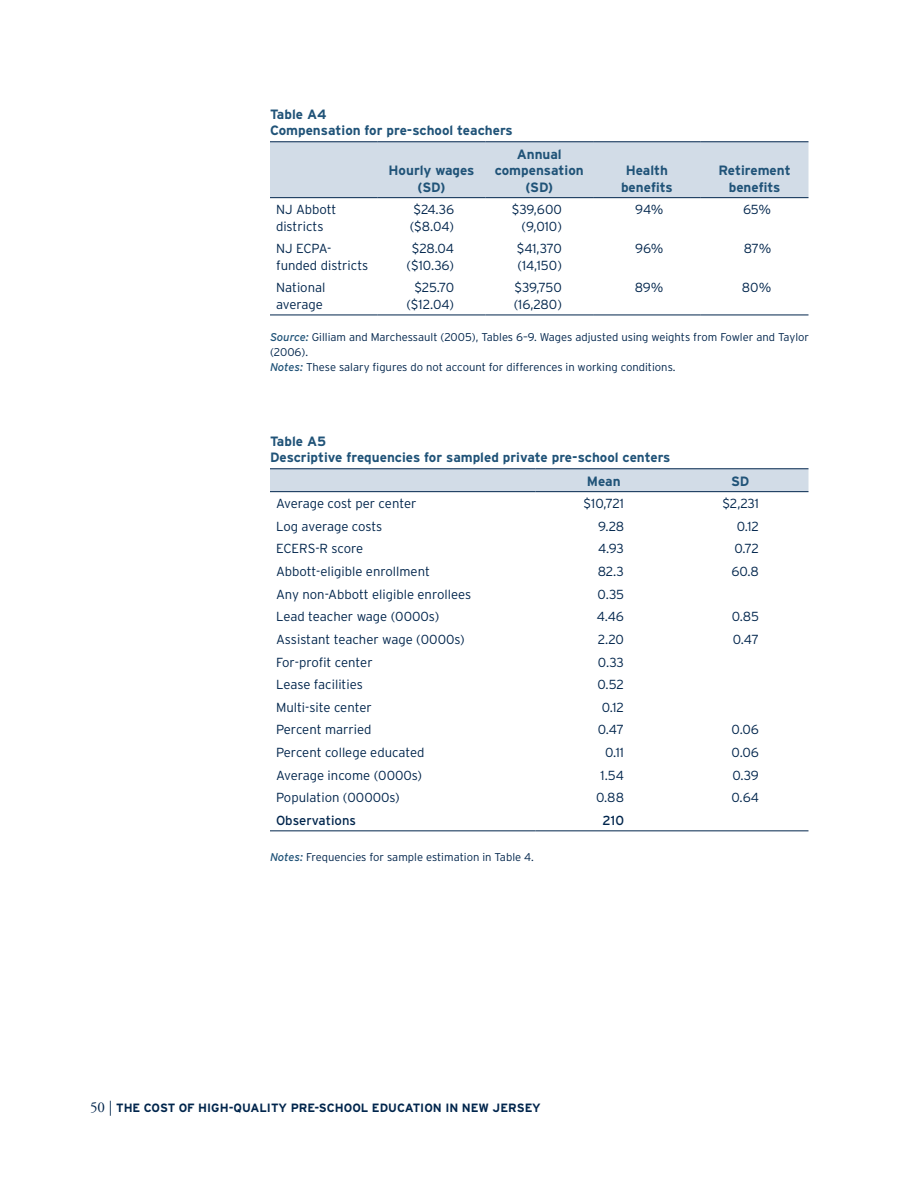
<style>
.page{position:relative;width:918px;height:1188px;background:#fff}
.page>*{position:absolute;margin:0;border:0;box-sizing:border-box;transform-origin:0 0}
.t1{font:15px "Adobe Garamond Pro";color:#00254c}
.t2{font:700 13.5px/16.5px "Interstate";color:#205378;text-align:center}
.t3{font:300 13.2px/16.5px "Interstate";color:#00254c}
.t4{font:13.2px "Interstate";color:#00254c}
.t5{font:700 12px "Interstate";color:#00254c}
.t6{font:300 11.25px/15px "Interstate";color:#00254c}
.s1{font-weight:400;font-style:italic;color:#205378}
.s2{font-family:"Interstate";font-weight:700;font-size:12px}
</style>
<div class="page">
<div style="left:270px;top:142px;width:538px;height:55px;background:#d2dce7"></div>
<hr style="left:270px;top:315px;width:108px;height:1px;background:#00254c">
<hr style="left:378px;top:315px;width:107px;height:1px;background:#00254c">
<hr style="left:485px;top:315px;width:108px;height:1px;background:#00254c">
<hr style="left:593px;top:315px;width:108px;height:1px;background:#00254c">
<hr style="left:701px;top:315px;width:108px;height:1px;background:#00254c">
<hr style="left:270px;top:141px;width:108px;height:1px;background:#00254c">
<hr style="left:378px;top:141px;width:107px;height:1px;background:#00254c">
<hr style="left:485px;top:141px;width:108px;height:1px;background:#00254c">
<hr style="left:593px;top:141px;width:108px;height:1px;background:#00254c">
<hr style="left:701px;top:141px;width:108px;height:1px;background:#00254c">
<hr style="left:270px;top:197px;width:108px;height:1px;background:#00254c">
<hr style="left:378px;top:197px;width:107px;height:1px;background:#00254c">
<hr style="left:485px;top:197px;width:108px;height:1px;background:#00254c">
<hr style="left:593px;top:197px;width:108px;height:1px;background:#00254c">
<hr style="left:701px;top:197px;width:108px;height:1px;background:#00254c">
<div style="left:270px;top:469px;width:538px;height:22px;background:#d2dce7"></div>
<hr style="left:270px;top:830px;width:266px;height:1px;background:#00254c">
<hr style="left:536px;top:830px;width:136px;height:1px;background:#00254c">
<hr style="left:672px;top:830px;width:137px;height:1px;background:#00254c">
<hr style="left:270px;top:468px;width:266px;height:1px;background:#00254c">
<hr style="left:536px;top:468px;width:136px;height:1px;background:#00254c">
<hr style="left:672px;top:468px;width:137px;height:1px;background:#00254c">
<hr style="left:270px;top:491px;width:266px;height:1px;background:#00254c">
<hr style="left:536px;top:491px;width:136px;height:1px;background:#00254c">
<hr style="left:672px;top:491px;width:137px;height:1px;background:#00254c">
<p class="t2" style="left:270px;top:106px;width:244px;text-align:left">Table A4<br>Compensation for pre-school teachers</p>
<p class="t2" style="left:389px;top:162px;width:88px">Hourly wages (SD)</p>
<p class="t2" style="left:495px;top:146px;width:91px">Annual compensation (SD)</p>
<p class="t2" style="left:621px;top:162px;width:53px">Health benefits</p>
<p class="t2" style="left:719px;top:162px;width:73px">Retirement benefits</p>
<p class="t3" style="left:276px;top:201px;width:62px">NJ Abbott districts</p>
<p class="t3" style="left:410px;top:201px;width:46px">$24.36 ($8.04)</p>
<p class="t3" style="left:512px;top:201px;width:52px;text-align:right">$39,600 (9,010)</p>
<p class="t3" style="left:635px;top:201px;width:30px">94%</p>
<p class="t3" style="left:743px;top:201px;width:30px">65%</p>
<p class="t3" style="left:276px;top:240px;width:94px">NJ ECPA&shy;funded districts</p>
<p class="t3" style="left:407px;top:240px;width:49px;text-align:center">$28.04 ($10.36)</p>
<p class="t3" style="left:517px;top:240px;width:47px">$41,370 (14,150)</p>
<p class="t3" style="left:635px;top:240px;width:30px">96%</p>
<p class="t3" style="left:744px;top:240px;width:29px">87%</p>
<p class="t3" style="left:276px;top:279px;width:51px">National average</p>
<p class="t3" style="left:406px;top:279px;width:49px;text-align:right">$25.70 ($12.04)</p>
<p class="t3" style="left:514px;top:279px;width:50px">$39,750 (16,280)</p>
<p class="t3" style="left:635px;top:279px;width:30px">89%</p>
<p class="t3" style="left:742px;top:279px;width:31px">80%</p>
<p class="t6" style="left:270px;top:329px;width:541px"><span class="s1">Source:</span> Gilliam and Marchessault (2005), Tables 6–9. Wages adjusted using weights from Fowler and Taylor (2006).<br><span class="s1">Notes:</span> These salary figures do not account for differences in working conditions.</p>
<p class="t2" style="left:270px;top:433px;width:402px;text-align:left">Table A5<br>Descriptive frequencies for sampled private pre-school centers</p>
<p class="t2" style="left:587px;top:473px;width:35px">Mean</p>
<p class="t2" style="left:731px;top:473px;width:20px">SD</p>
<p class="t3" style="left:276px;top:495px;width:142px">Average cost per center</p>
<p class="t3" style="left:584px;top:495px;width:42px">$10,721</p>
<p class="t3" style="left:722px;top:495px;width:38px">$2,231</p>
<p class="t3" style="left:276px;top:518px;width:108px">Log average costs</p>
<p class="t3" style="left:598px;top:518px;width:27px">9.28</p>
<p class="t3" style="left:737px;top:518px;width:24px">0.12</p>
<p class="t3" style="left:276px;top:540px;width:89px">ECERS-R score</p>
<p class="t3" style="left:598px;top:540px;width:27px">4.93</p>
<p class="t3" style="left:734px;top:540px;width:26px">0.72</p>
<p class="t3" style="left:276px;top:563px;width:155px">Abbott-eligible enrollment</p>
<p class="t3" style="left:598px;top:563px;width:28px">82.3</p>
<p class="t3" style="left:731px;top:563px;width:29px">60.8</p>
<p class="t3" style="left:276px;top:586px;width:197px">Any non-Abbott eligible enrollees</p>
<p class="t3" style="left:598px;top:586px;width:28px">0.35</p>
<p class="t3" style="left:276px;top:608px;width:165px">Lead teacher wage (0000s)</p>
<p class="t3" style="left:597px;top:608px;width:29px">4.46</p>
<p class="t3" style="left:732px;top:608px;width:29px">0.85</p>
<p class="t3" style="left:276px;top:631px;width:190px">Assistant teacher wage (0000s)</p>
<p class="t3" style="left:598px;top:631px;width:28px">2.20</p>
<p class="t3" style="left:733px;top:631px;width:28px">0.47</p>
<p class="t3" style="left:276px;top:654px;width:98px">For-profit center</p>
<p class="t3" style="left:598px;top:654px;width:28px">0.33</p>
<p class="t3" style="left:276px;top:676px;width:88px">Lease facilities</p>
<p class="t3" style="left:598px;top:676px;width:28px">0.52</p>
<p class="t3" style="left:276px;top:699px;width:97px">Multi-site center</p>
<p class="t3" style="left:602px;top:699px;width:24px">0.12</p>
<p class="t3" style="left:276px;top:721px;width:97px">Percent married</p>
<p class="t3" style="left:598px;top:721px;width:28px">0.47</p>
<p class="t3" style="left:732px;top:721px;width:29px">0.06</p>
<p class="t3" style="left:276px;top:744px;width:150px">Percent college educated</p>
<p class="t3" style="left:605px;top:744px;width:20px">0.11</p>
<p class="t3" style="left:732px;top:744px;width:29px">0.06</p>
<p class="t3" style="left:276px;top:767px;width:148px">Average income (0000s)</p>
<p class="t3" style="left:601px;top:767px;width:25px">1.54</p>
<p class="t3" style="left:732px;top:767px;width:28px">0.39</p>
<p class="t3" style="left:276px;top:789px;width:125px">Population (00000s)</p>
<p class="t3" style="left:596px;top:789px;width:29px">0.88</p>
<p class="t3" style="left:732px;top:789px;width:29px">0.64</p>
<p class="t4" style="left:276px;top:813px;width:82px">Observations</p>
<p class="t4" style="left:603px;top:813px;width:23px">210</p>
<p class="t6" style="left:270px;top:849px;width:265px"><span class="s1">Notes:</span> Frequencies for sample estimation in Table 4.</p>
<p class="t1" style="left:90px;top:1098px;width:35px">50 | <span class="s2">the</span></p>
<p class="t5" style="left:144px;top:1101px;width:9px">cost</p>
<p class="t5" style="left:179px;top:1101px;width:28px">of high</p>
<p class="t5" style="left:229px;top:1101px;width:14px">-quality</p>
<p class="t5" style="left:291px;top:1101px;width:9px">pre</p>
<p class="t5" style="left:314px;top:1101px;width:14px">-school</p>
<p class="t5" style="left:372px;top:1101px;width:9px">education</p>
<p class="t5" style="left:445px;top:1101px;width:27px">in new</p>
<p class="t5" style="left:493px;top:1101px;width:9px">jersey</p>
</div>
